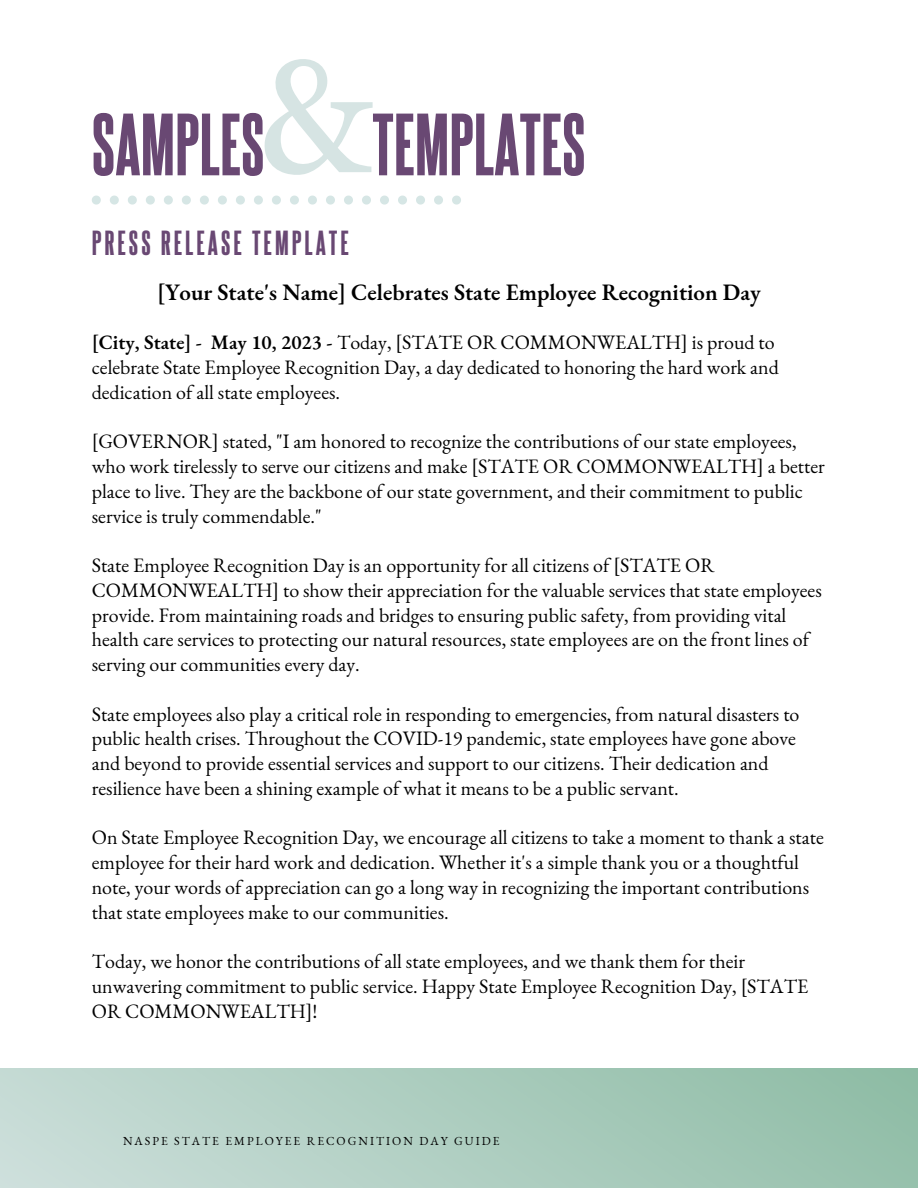
<style>
.page{position:relative;width:918px;height:1188px;background:#fff}
.page>*{position:absolute;margin:0;border:0;box-sizing:border-box;transform-origin:0 0}
.t1{font:75px "Steelfish Eb";color:#694873}
.t2{font:30px "Steelfish Eb";letter-spacing:.1em;color:#694873}
.t3{font:600 22.95px "EB Garamond";color:#000}
.t4{font:19.95px/24.8px "EB Garamond";color:#000}
.t5{font:12px "EB Garamond";letter-spacing:.17em;color:#000}
.s1{font-weight:600}
</style>
<div class="page">
<svg style="left:92px;top:196px;width:369px;height:9px"></svg>
<svg style="left:265px;top:59px;width:108px;height:116px"></svg>
<div style="left:0;top:1068px;width:918px;height:120px;background:linear-gradient(to right,#c9ddd8,#91bea8)"></div>
<h1 class="t1" style="left:92px;top:96px;width:174px">SAMPLES</h1>
<h2 class="t2" style="left:92px;top:223px;width:259px">PRESS RELEASE TEMPLATE</h2>
<h1 class="t1" style="left:372px;top:96px;width:215px">TEMPLATES</h1>
<p class="t3" style="left:157px;top:277px;width:605px">[Your State's Name] Celebrates State Employee Recognition Day</p>
<p class="t4" style="left:92px;top:330px;width:689px"><span class="s1">[City, State] - May 10, 2023 -</span> Today, [STATE OR COMMONWEALTH] is proud to celebrate State Employee Recognition Day, a day dedicated to honoring the hard work and dedication of all state employees.</p>
<p class="t4" style="left:92px;top:429px;width:735px">[GOVERNOR] stated, "I am honored to recognize the contributions of our state employees, who work tirelessly to serve our citizens and make [STATE OR COMMONWEALTH] a better place to live. They are the backbone of our state government, and their commitment to public service is truly commendable."</p>
<p class="t4" style="left:92px;top:553px;width:732px">State Employee Recognition Day is an opportunity for all citizens of [STATE OR COMMONWEALTH] to show their appreciation for the valuable services that state employees provide. From maintaining roads and bridges to ensuring public safety, from providing vital health care services to protecting our natural resources, state employees are on the front lines of serving our communities every day.</p>
<p class="t4" style="left:92px;top:701px;width:709px">State employees also play a critical role in responding to emergencies, from natural disasters to public health crises. Throughout the COVID-19 pandemic, state employees have gone above and beyond to provide essential services and support to our citizens. Their dedication and resilience have been a shining example of what it means to be a public servant.</p>
<p class="t4" style="left:92px;top:825px;width:734px">On State Employee Recognition Day, we encourage all citizens to take a moment to thank a state employee for their hard work and dedication. Whether it's a simple thank you or a thoughtful note, your words of appreciation can go a long way in recognizing the important contributions that state employees make to our communities.</p>
<p class="t4" style="left:92px;top:949px;width:718px">Today, we honor the contributions of all state employees, and we thank them for their unwavering commitment to public service. Happy State Employee Recognition Day, [STATE<br>OR COMMONWEALTH]!</p>
<p class="t5" style="left:123px;top:1132px;width:378px">NASPE STATE EMPLOYEE RECOGNITION DAY GUIDE</p>
</div>
